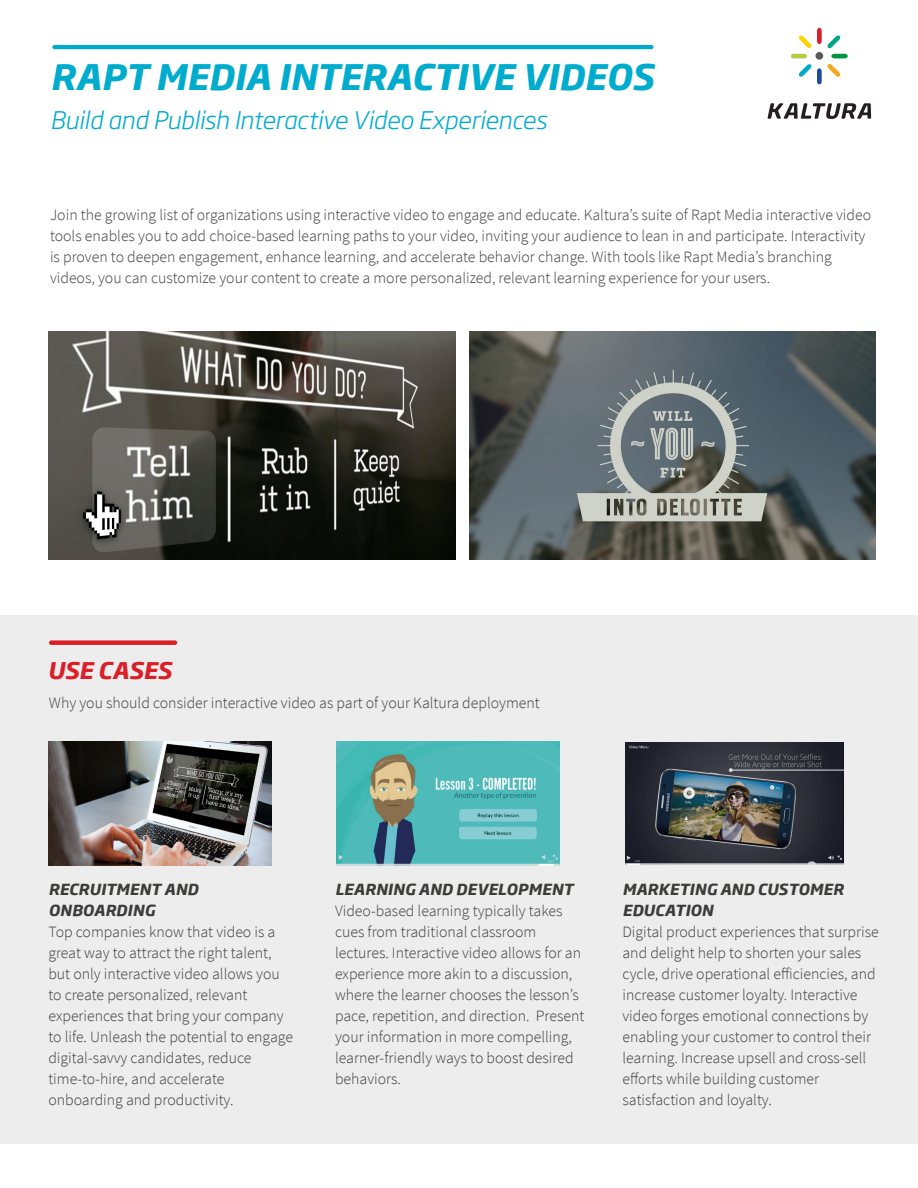
<style>
.page{position:relative;width:918px;height:1188px;background:#fff}
.page>*{position:absolute;margin:0;border:0;box-sizing:border-box;transform-origin:0 0}
.t1{font:italic 700 34.5px "Soho Gothic Pro";color:#00acce}
.t2{font:italic 300 24px "Soho Gothic Pro";letter-spacing:-.01em;color:#00acce}
.t3{font:italic 700 22.5px "Soho Gothic Pro";color:#db1f28}
.t4{font:300 15.75px/21px "Source Sans Pro";color:#3c3c3b}
.t5{font:italic 700 15px/21px "Soho Gothic Pro";letter-spacing:.01em;color:#3c3c3b}
</style>
<div class="page">
<div style="left:0;top:616px;width:918px;height:528px;background:#ededed"></div>
<svg style="left:791px;top:54px;width:16px;height:4px"></svg>
<svg style="left:831px;top:54px;width:17px;height:4px"></svg>
<svg style="left:799px;top:64px;width:12px;height:13px"></svg>
<svg style="left:817px;top:28px;width:23px;height:20px"></svg>
<svg style="left:799px;top:35px;width:12px;height:13px"></svg>
<svg style="left:817px;top:64px;width:23px;height:20px"></svg>
<svg style="left:767px;top:103px;width:104px;height:16px"></svg>
<div style="left:815px;top:52px;width:8px;height:8px;background:#5a5a5a;border-radius:50%"></div>
<div style="left:49px;top:640px;width:128px;height:5px;background:#db1f28;border-radius:2px"></div>
<hr style="left:52px;top:45px;width:602px;height:4px;background:#00acce;border-radius:2px">
<img style="left:337px;top:741px;width:222px;height:125px">
<img style="left:626px;top:743px;width:218px;height:121px">
<img style="left:48px;top:741px;width:223px;height:125px">
<img style="left:49px;top:331px;width:407px;height:229px">
<img style="left:469px;top:331px;width:406px;height:229px">
<h1 class="t1" style="left:50px;top:50px;width:605px">RAPT MEDIA INTERACTIVE VIDEOS</h1>
<h2 class="t2" style="left:50px;top:101px;width:498px">Build and Publish Interactive Video Experiences</h2>
<p class="t4" style="left:50px;top:204px;width:823px">Join the growing list of organizations using interactive video to engage and educate. Kaltura’s suite of Rapt Media interactive video tools enables you to add choice-based learning paths to your video, inviting your audience to lean in and participate. Interactivity is proven to deepen engagement, enhance learning, and accelerate behavior change. With tools like Rapt Media’s branching videos, you can customize your content to create a more personalized, relevant learning experience for your users.</p>
<h3 class="t3" style="left:47px;top:653px;width:126px">USE CASES</h3>
<p class="t4" style="left:49px;top:692px;width:492px">Why you should consider interactive video as part of your Kaltura deployment</p>
<p class="t5" style="left:48px;top:878px;width:151px">RECRUITMENT AND<br>ONBOARDING</p>
<p class="t4" style="left:48px;top:921px;width:246px">Top companies know that video is a great way to attract the right talent, but only interactive video allows you to create personalized, relevant experiences that bring your company to life. Unleash the potential to engage digital-savvy candidates, reduce time-to-hire, and accelerate onboarding and productivity.</p>
<p class="t5" style="left:335px;top:878px;width:240px">LEARNING AND DEVELOPMENT</p>
<p class="t4" style="left:335px;top:900px;width:251px">Video-based learning typically takes cues from traditional classroom lectures. Interactive video allows for an experience more akin to a discussion, where the learner chooses the lesson’s pace, repetition, and direction. Present your information in more compelling, learner-friendly ways to boost desired behaviors.</p>
<p class="t5" style="left:622px;top:878px;width:223px">MARKETING AND CUSTOMER<br>EDUCATION</p>
<p class="t4" style="left:622px;top:921px;width:258px">Digital product experiences that surprise and delight help to shorten your sales cycle, drive operational efficiencies, and increase customer loyalty. Interactive video forges emotional connections by enabling your customer to control their learning. Increase upsell and cross-sell efforts while building customer satisfaction and loyalty.</p>
</div>
